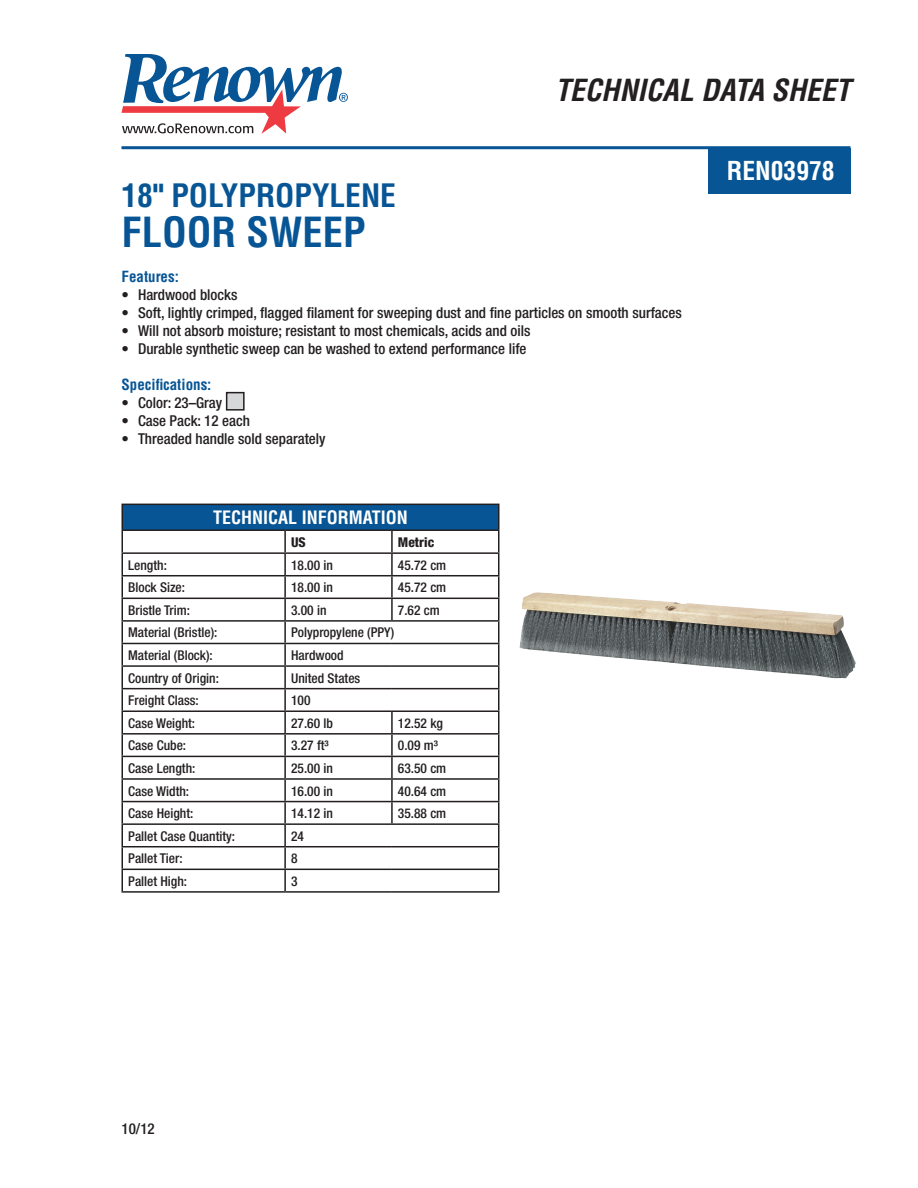
<style>
.page{position:relative;width:918px;height:1188px;background:#fff}
.page>*{position:absolute;margin:0;border:0;box-sizing:border-box;transform-origin:0 0}
.t1{font:700 condensed 40.5px "Helvetica";color:#075595}
.t2{font:700 condensed 31.5px "Helvetica";color:#075595}
.t3{font:italic 700 condensed 29.7px "Helvetica";color:#231f20}
.t4{font:700 condensed 25.5px "Helvetica";color:#fff}
.t5{font:700 condensed 18px "Helvetica";color:#fff}
.t6{font:500 condensed 15px "Helvetica Neue";color:#231f20}
.t7{font:700 condensed 15px "Helvetica";color:#075595}
.t8{font:500 condensed 13.5px "Helvetica Neue";color:#231f20}
.t9{font:800 condensed 13.5px "Helvetica Neue";color:#231f20}
</style>
<div class="page">
<svg style="left:121px;top:54px;width:227px;height:80px"></svg>
<hr style="left:122px;top:146px;width:728px;height:3px;background:#075595">
<div style="left:227px;top:393px;width:17px;height:17px;background:#d5d7d8"></div>
<div style="left:226px;top:392px;width:19px;height:19px;border:2px solid #231f20"></div>
<div style="left:122px;top:504px;width:377px;height:26px;background:#075595"></div>
<hr style="left:122px;top:529px;width:163px;height:2px;background:#231f20">
<hr style="left:285px;top:529px;width:107px;height:2px;background:#231f20">
<hr style="left:284px;top:531px;width:2px;height:21px;background:#231f20">
<hr style="left:392px;top:529px;width:107px;height:2px;background:#231f20">
<hr style="left:122px;top:552px;width:163px;height:2px;background:#231f20">
<hr style="left:285px;top:552px;width:107px;height:2px;background:#231f20">
<hr style="left:284px;top:554px;width:2px;height:21px;background:#231f20">
<hr style="left:392px;top:552px;width:107px;height:2px;background:#231f20">
<hr style="left:122px;top:575px;width:163px;height:1px;background:#231f20">
<hr style="left:285px;top:575px;width:107px;height:1px;background:#231f20">
<hr style="left:284px;top:576px;width:2px;height:22px;background:#231f20">
<hr style="left:392px;top:575px;width:107px;height:1px;background:#231f20">
<hr style="left:122px;top:598px;width:163px;height:1px;background:#231f20">
<hr style="left:285px;top:598px;width:107px;height:1px;background:#231f20">
<hr style="left:284px;top:599px;width:2px;height:21px;background:#231f20">
<hr style="left:392px;top:598px;width:107px;height:1px;background:#231f20">
<hr style="left:122px;top:620px;width:163px;height:2px;background:#231f20">
<hr style="left:285px;top:620px;width:107px;height:2px;background:#231f20">
<hr style="left:284px;top:622px;width:2px;height:21px;background:#231f20">
<hr style="left:392px;top:620px;width:107px;height:2px;background:#231f20">
<hr style="left:122px;top:643px;width:163px;height:1px;background:#231f20">
<hr style="left:285px;top:643px;width:107px;height:1px;background:#231f20">
<hr style="left:284px;top:644px;width:2px;height:21px;background:#231f20">
<hr style="left:392px;top:643px;width:107px;height:1px;background:#231f20">
<hr style="left:122px;top:665px;width:163px;height:2px;background:#231f20">
<hr style="left:285px;top:665px;width:107px;height:2px;background:#231f20">
<hr style="left:284px;top:667px;width:2px;height:21px;background:#231f20">
<hr style="left:392px;top:665px;width:107px;height:2px;background:#231f20">
<hr style="left:122px;top:688px;width:163px;height:1px;background:#231f20">
<hr style="left:285px;top:688px;width:107px;height:1px;background:#231f20">
<hr style="left:284px;top:689px;width:2px;height:21px;background:#231f20">
<hr style="left:392px;top:688px;width:107px;height:1px;background:#231f20">
<hr style="left:122px;top:710px;width:163px;height:2px;background:#231f20">
<hr style="left:285px;top:710px;width:107px;height:2px;background:#231f20">
<hr style="left:284px;top:712px;width:2px;height:21px;background:#231f20">
<hr style="left:392px;top:710px;width:107px;height:2px;background:#231f20">
<hr style="left:122px;top:733px;width:163px;height:2px;background:#231f20">
<hr style="left:285px;top:733px;width:107px;height:2px;background:#231f20">
<hr style="left:284px;top:735px;width:2px;height:21px;background:#231f20">
<hr style="left:392px;top:733px;width:107px;height:2px;background:#231f20">
<hr style="left:122px;top:756px;width:163px;height:1px;background:#231f20">
<hr style="left:285px;top:756px;width:107px;height:1px;background:#231f20">
<hr style="left:284px;top:757px;width:2px;height:21px;background:#231f20">
<hr style="left:392px;top:756px;width:107px;height:1px;background:#231f20">
<hr style="left:122px;top:778px;width:163px;height:2px;background:#231f20">
<hr style="left:285px;top:778px;width:107px;height:2px;background:#231f20">
<hr style="left:284px;top:780px;width:2px;height:21px;background:#231f20">
<hr style="left:392px;top:778px;width:107px;height:2px;background:#231f20">
<hr style="left:122px;top:801px;width:163px;height:1px;background:#231f20">
<hr style="left:285px;top:801px;width:107px;height:1px;background:#231f20">
<hr style="left:284px;top:802px;width:2px;height:21px;background:#231f20">
<hr style="left:392px;top:801px;width:107px;height:1px;background:#231f20">
<hr style="left:122px;top:823px;width:163px;height:2px;background:#231f20">
<hr style="left:285px;top:823px;width:107px;height:2px;background:#231f20">
<hr style="left:284px;top:825px;width:2px;height:21px;background:#231f20">
<hr style="left:392px;top:823px;width:107px;height:2px;background:#231f20">
<hr style="left:122px;top:846px;width:163px;height:1px;background:#231f20">
<hr style="left:285px;top:846px;width:107px;height:1px;background:#231f20">
<hr style="left:284px;top:847px;width:2px;height:22px;background:#231f20">
<hr style="left:392px;top:846px;width:107px;height:1px;background:#231f20">
<hr style="left:122px;top:869px;width:163px;height:1px;background:#231f20">
<hr style="left:285px;top:869px;width:107px;height:1px;background:#231f20">
<hr style="left:284px;top:870px;width:2px;height:21px;background:#231f20">
<hr style="left:392px;top:869px;width:107px;height:1px;background:#231f20">
<hr style="left:122px;top:891px;width:163px;height:2px;background:#231f20">
<hr style="left:285px;top:891px;width:107px;height:2px;background:#231f20">
<hr style="left:392px;top:891px;width:107px;height:2px;background:#231f20">
<hr style="left:122px;top:504px;width:163px;height:1px;background:#231f20">
<hr style="left:285px;top:504px;width:107px;height:1px;background:#231f20">
<hr style="left:392px;top:504px;width:107px;height:1px;background:#231f20">
<hr style="left:391px;top:531px;width:2px;height:21px;background:#231f20">
<hr style="left:391px;top:554px;width:2px;height:21px;background:#231f20">
<hr style="left:391px;top:576px;width:2px;height:22px;background:#231f20">
<hr style="left:391px;top:599px;width:2px;height:21px;background:#231f20">
<hr style="left:391px;top:712px;width:2px;height:21px;background:#231f20">
<hr style="left:391px;top:735px;width:2px;height:21px;background:#231f20">
<hr style="left:391px;top:757px;width:2px;height:21px;background:#231f20">
<hr style="left:391px;top:780px;width:2px;height:21px;background:#231f20">
<hr style="left:391px;top:802px;width:2px;height:21px;background:#231f20">
<svg style="left:122px;top:505px;width:1px;height:386px"></svg>
<svg style="left:498px;top:505px;width:1px;height:386px"></svg>
<div style="left:708px;top:148px;width:142px;height:45px;background:#075595"></div>
<img style="left:520px;top:592px;width:336px;height:86px">
<p class="t3" style="left:555px;top:72px;width:297px">TECHNICAL DATA SHEET</p>
<p class="t2" style="left:122px;top:176px;width:276px">18" POLYPROPYLENE</p>
<p class="t1" style="left:122px;top:208px;width:246px">FLOOR SWEEP</p>
<p class="t7" style="left:122px;top:267px;width:59px">Features:</p>
<p class="t6" style="left:122px;top:285px;width:117px">• Hardwood blocks</p>
<p class="t6" style="left:122px;top:303px;width:562px">• Soft, lightly crimped, flagged filament for sweeping dust and fine particles on smooth surfaces</p>
<p class="t6" style="left:122px;top:321px;width:411px">• Will not absorb moisture; resistant to most chemicals, acids and oils</p>
<p class="t6" style="left:122px;top:339px;width:406px">• Durable synthetic sweep can be washed to extend performance life</p>
<p class="t7" style="left:122px;top:375px;width:91px">Specifications:</p>
<p class="t6" style="left:122px;top:393px;width:102px">• Color: 23–Gray</p>
<p class="t6" style="left:122px;top:411px;width:130px">• Case Pack: 12 each</p>
<p class="t6" style="left:122px;top:429px;width:206px">• Threaded handle sold separately</p>
<p class="t5" style="left:213px;top:507px;width:196px">TECHNICAL INFORMATION</p>
<p class="t9" style="left:291px;top:534px;width:16px">US</p>
<p class="t9" style="left:398px;top:534px;width:38px">Metric</p>
<p class="t8" style="left:128px;top:557px;width:40px">Length:</p>
<p class="t8" style="left:291px;top:557px;width:43px">18.00 in</p>
<p class="t8" style="left:398px;top:557px;width:50px">45.72 cm</p>
<p class="t8" style="left:128px;top:579px;width:58px">Block Size:</p>
<p class="t8" style="left:291px;top:579px;width:43px">18.00 in</p>
<p class="t8" style="left:398px;top:579px;width:50px">45.72 cm</p>
<p class="t8" style="left:128px;top:602px;width:63px">Bristle Trim:</p>
<p class="t8" style="left:291px;top:602px;width:37px">3.00 in</p>
<p class="t8" style="left:398px;top:602px;width:43px">7.62 cm</p>
<p class="t8" style="left:128px;top:625px;width:91px">Material (Bristle):</p>
<p class="t8" style="left:291px;top:625px;width:105px">Polypropylene (PPY)</p>
<p class="t8" style="left:128px;top:647px;width:86px">Material (Block):</p>
<p class="t8" style="left:291px;top:647px;width:54px">Hardwood</p>
<p class="t8" style="left:128px;top:670px;width:92px">Country of Origin:</p>
<p class="t8" style="left:291px;top:670px;width:71px">United States</p>
<p class="t8" style="left:128px;top:692px;width:72px">Freight Class:</p>
<p class="t8" style="left:291px;top:692px;width:21px">100</p>
<p class="t8" style="left:128px;top:715px;width:68px">Case Weight:</p>
<p class="t8" style="left:291px;top:715px;width:43px">27.60 lb</p>
<p class="t8" style="left:398px;top:715px;width:47px">12.52 kg</p>
<p class="t8" style="left:128px;top:738px;width:59px">Case Cube:</p>
<p class="t8" style="left:291px;top:738px;width:39px">3.27 ft³</p>
<p class="t8" style="left:398px;top:738px;width:42px">0.09 m³</p>
<p class="t8" style="left:128px;top:760px;width:69px">Case Length:</p>
<p class="t8" style="left:291px;top:760px;width:43px">25.00 in</p>
<p class="t8" style="left:398px;top:760px;width:50px">63.50 cm</p>
<p class="t8" style="left:128px;top:783px;width:62px">Case Width:</p>
<p class="t8" style="left:291px;top:783px;width:43px">16.00 in</p>
<p class="t8" style="left:398px;top:783px;width:50px">40.64 cm</p>
<p class="t8" style="left:128px;top:805px;width:67px">Case Height:</p>
<p class="t8" style="left:291px;top:805px;width:43px">14.12 in</p>
<p class="t8" style="left:398px;top:805px;width:50px">35.88 cm</p>
<p class="t8" style="left:128px;top:828px;width:108px">Pallet Case Quantity:</p>
<p class="t8" style="left:291px;top:828px;width:14px">24</p>
<p class="t8" style="left:128px;top:850px;width:56px">Pallet Tier:</p>
<p class="t8" style="left:291px;top:850px;width:8px">8</p>
<p class="t8" style="left:128px;top:873px;width:60px">Pallet High:</p>
<p class="t8" style="left:291px;top:873px;width:8px">3</p>
<p class="t4" style="left:727px;top:155px;width:109px">REN03978</p>
<p class="t6" style="left:122px;top:1120px;width:35px">10/12</p>
</div>
